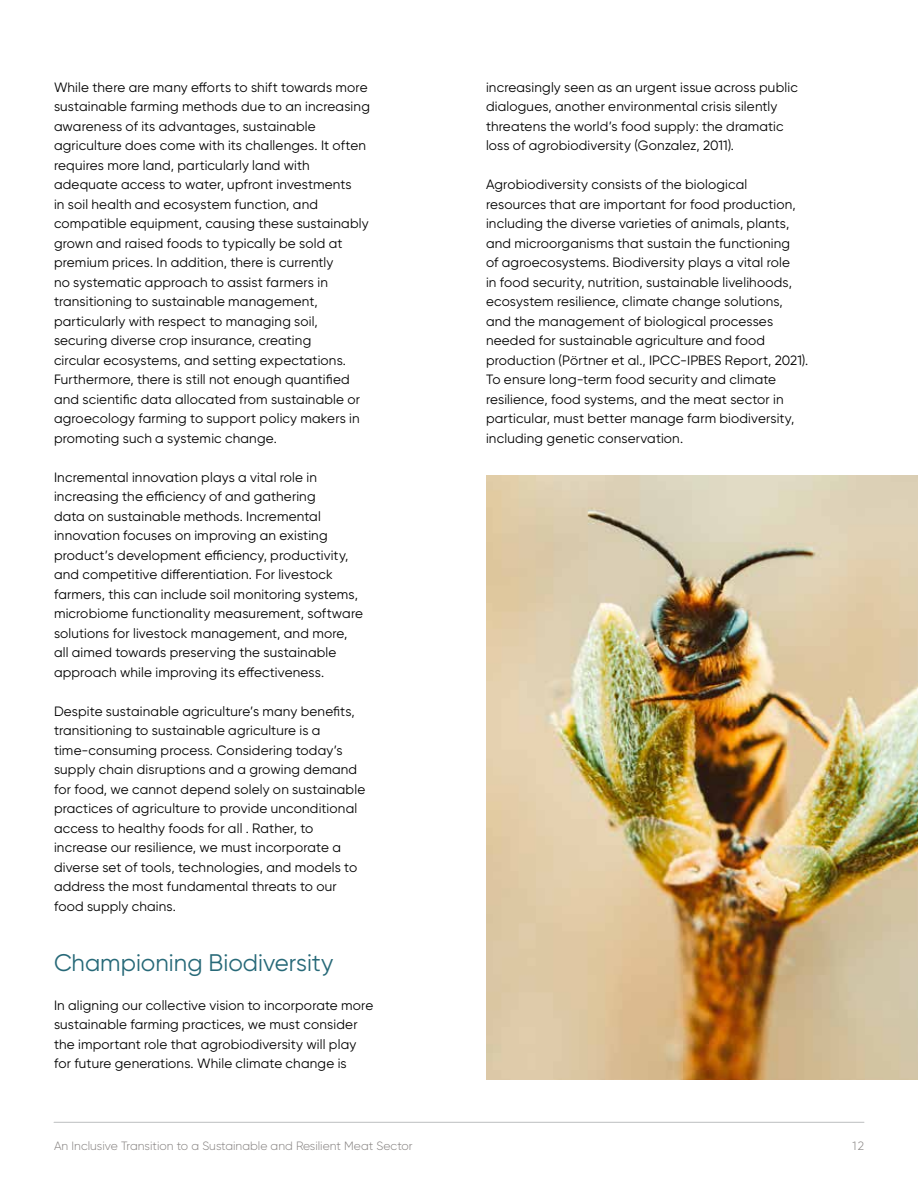
<style>
.page{position:relative;width:918px;height:1188px;background:#fff}
.page>*{position:absolute;margin:0;border:0;box-sizing:border-box;transform-origin:0 0}
.t1{font:24px "Gilroy";color:#276978}
.t2{font:13.5px/19.5px "Gilroy";letter-spacing:.015em;color:#000}
.t3{font:300 12px "Gilroy";color:#84807f}
</style>
<div class="page">
<hr style="left:54px;top:1122px;width:810px;height:1px;background:#bcbec0">
<img style="left:486px;top:475px;width:432px;height:605px">
<p class="t2" style="left:54px;top:77px;width:317px">While there are many efforts to shift towards more sustainable farming methods due to an increasing awareness of its advantages, sustainable agriculture does come with its challenges. It often requires more land, particularly land with adequate access to water, upfront investments<br>in soil health and ecosystem function, and compatible equipment, causing these sustainably grown and raised foods to typically be sold at premium prices. In addition, there is currently<br>no systematic approach to assist farmers in transitioning to sustainable management, particularly with respect to managing soil, securing diverse crop insurance, creating<br>circular ecosystems, and setting expectations.<br>Furthermore, there is still not enough quantified and scientific data allocated from sustainable or agroecology farming to support policy makers in promoting such a systemic change.</p>
<p class="t2" style="left:54px;top:467px;width:311px">Incremental innovation plays a vital role in increasing the efficiency of and gathering<br>data on sustainable methods. Incremental innovation focuses on improving an existing product’s development efficiency, productivity, and competitive differentiation. For livestock farmers, this can include soil monitoring systems, microbiome functionality measurement, software solutions for livestock management, and more, all aimed towards preserving the sustainable approach while improving its effectiveness.</p>
<p class="t2" style="left:54px;top:701px;width:313px">Despite sustainable agriculture’s many benefits, transitioning to sustainable agriculture is a time-consuming process. Considering today’s supply chain disruptions and a growing demand for food, we cannot depend solely on sustainable practices of agriculture to provide unconditional access to healthy foods for all . Rather, to increase our resilience, we must incorporate a diverse set of tools, technologies, and models to address the most fundamental threats to our food supply chains.</p>
<h1 class="t1" style="left:54px;top:948px;width:281px">Championing Biodiversity</h1>
<p class="t2" style="left:54px;top:995px;width:321px">In aligning our collective vision to incorporate more sustainable farming practices, we must consider the important role that agrobiodiversity will play for future generations. While climate change is</p>
<p class="t2" style="left:486px;top:77px;width:313px">increasingly seen as an urgent issue across public dialogues, another environmental crisis silently threatens the world’s food supply: the dramatic loss of agrobiodiversity (Gonzalez, 2011).</p>
<p class="t2" style="left:486px;top:175px;width:324px">Agrobiodiversity consists of the biological resources that are important for food production, including the diverse varieties of animals, plants, and microorganisms that sustain the functioning<br>of agroecosystems. Biodiversity plays a vital role<br>in food security, nutrition, sustainable livelihoods, ecosystem resilience, climate change solutions, and the management of biological processes needed for sustainable agriculture and food production (Pörtner et al., IPCC-IPBES Report, 2021).<br>To ensure long-term food security and climate resilience, food systems, and the meat sector in particular, must better manage farm biodiversity, including genetic conservation.</p>
<p class="t3" style="left:54px;top:1138px;width:360px">An Inclusive Transition to a Sustainable and Resilient Meat Sector</p>
<p class="t3" style="left:852px;top:1138px;width:13px">12</p>
</div>
